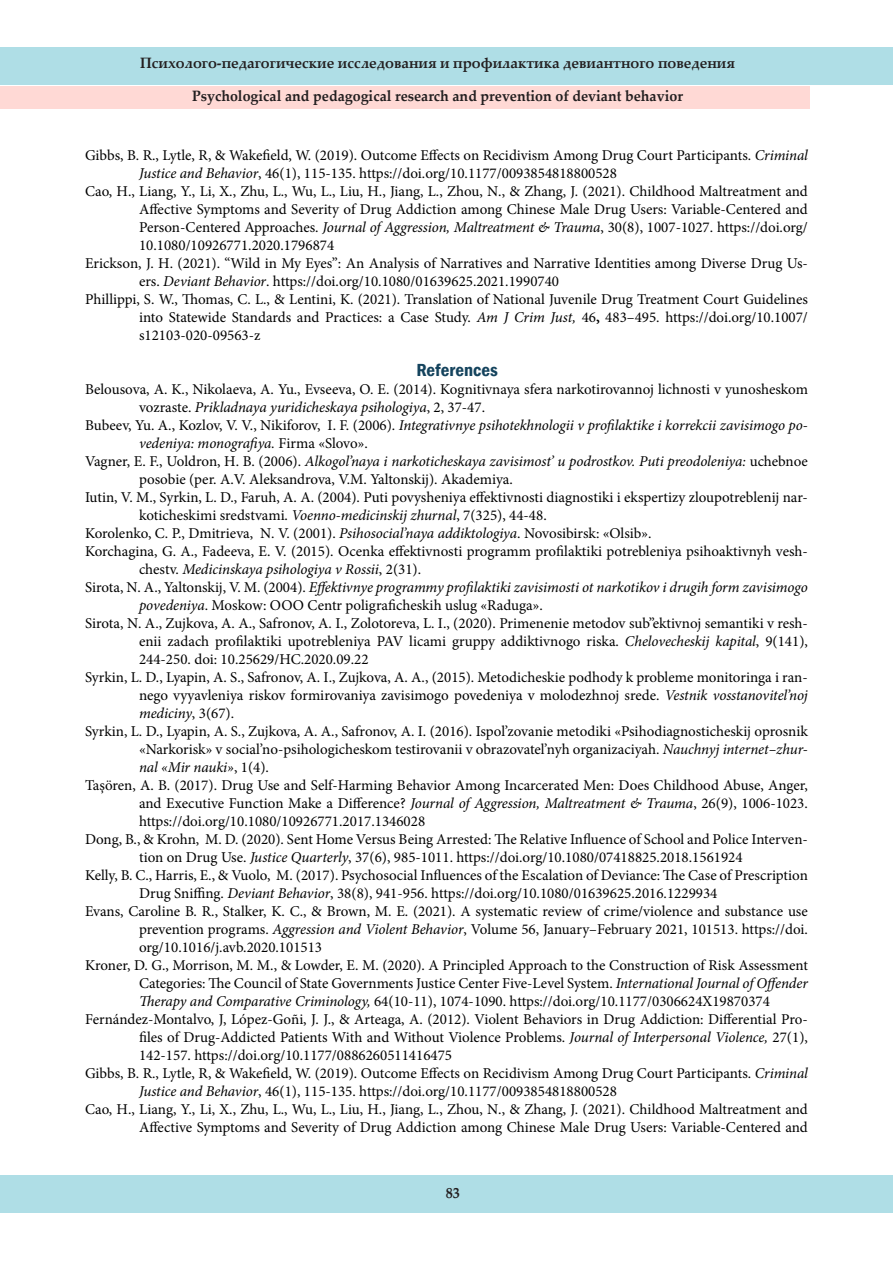
<style>
.page{position:relative;width:893px;height:1263px;background:#fff}
.page>*{position:absolute;margin:0;border:0;box-sizing:border-box;transform-origin:0 0}
.Текст_статьи{font:600 condensed 18px "Franklin Gothic";color:#14435d;scale:1.05 1}
.список_литературы{font:15px/18px "Minion Pro";color:#000}
.список_литературы-2{font:italic 15px/18px "Minion Pro";letter-spacing:-.01em;color:#000}
.t1{font:700 15px "Palatino Linotype";color:#231f20;scale:.95 1}
.s1{font-style:italic}
.s2{font-weight:700}
.s3{font-style:normal}
</style>
<div class="page">
<div style="left:0;top:48px;width:893px;height:37px;background:#afdee6"></div>
<div style="left:0;top:1175px;width:893px;height:38px;background:#afdee6"></div>
<div style="left:0;top:87px;width:810px;height:22px;background:#ffd9d5"></div>
<p class="t1" style="left:140px;top:53px;width:628px">Психолого-педагогические исследования и профилактика девиантного поведения</p>
<p class="t1" style="left:192px;top:85px;width:518px">Psychological and pedagogical research and prevention of deviant behavior</p>
<p class="список_литературы" style="left:139px;top:146px;width:670px;text-indent:-54px">Gibbs, B. R., Lytle, R, &amp; Wakefield, W. (2019). Outcome Effects on Recidivism Among Drug Court Participants. <span class="s1">Criminal<br>Justice and Behavior</span>, 46(1), 115-135. https://doi.org/10.1177/0093854818800528</p>
<p class="список_литературы" style="left:139px;top:182px;width:670px;text-align:justify;text-indent:-54px">Cao, H., Liang, Y., Li, X., Zhu, L., Wu, L., Liu, H., Jiang, L., Zhou, N., &amp; Zhang, J. (2021). Childhood Maltreatment and Affective Symptoms and Severity of Drug Addiction among Chinese Male Drug Users: Variable-Centered and Person-Centered Approaches. <span class="s1">Journal of Aggression, Maltreatment &amp; Trauma</span>, 30(8), 1007-1027. https://doi.org/ 10.1080/10926771.2020.1796874</p>
<p class="список_литературы" style="left:139px;top:254px;width:670px;text-indent:-54px">Erickson, J. H. (2021). “Wild in My Eyes”: An Analysis of Narratives and Narrative Identities among Diverse Drug Us&shy;ers. <span class="s1">Deviant Behavior</span>. https://doi.org/10.1080/01639625.2021.1990740</p>
<p class="список_литературы" style="left:139px;top:290px;width:670px;text-align:justify;text-indent:-54px">Phillippi, S. W., Thomas, C. L., &amp; Lentini, K. (2021). Translation of National Juvenile Drug Treatment Court Guidelines into Statewide Standards and Practices: a Case Study. <span class="s1">Am J Crim Just,</span> 46<span class="s2">,</span> 483–495. https://doi.org/10.1007/ s12103-020-09563-z</p>
<p class="Текст_статьи" style="left:416px;top:358px;width:79px">References</p>
<p class="список_литературы" style="left:139px;top:380px;width:670px;text-indent:-54px">Belousova, A. K., Nikolaeva, A. Yu., Evseeva, O. E. (2014). Kognitivnaya sfera narkotirovannoj lichnosti v yunosheskom vozraste. <span class="s1">Prikladnaya yuridicheskaya psihologiya</span>, 2, 37-47.</p>
<p class="список_литературы-2" style="left:139px;top:416px;width:670px;text-indent:-54px"><span class="s3">Bubeev, Yu. A., Kozlov, V. V., Nikiforov, I. F. (2006).</span> Integrativnye psihotekhnologii v profilaktike i korrekcii zavisimogo po&shy;vedeniya: monografiya. <span class="s3">Firma «Slovo».</span></p>
<p class="список_литературы" style="left:139px;top:452px;width:670px;text-indent:-54px">Vagner, E. F., Uoldron, H. B. (2006). <span class="s1">Alkogol’naya i narkoticheskaya zavisimost’ u podrostkov. Puti preodoleniya:</span> uchebnoe posobie (per. A.V. Aleksandrova, V.M. Yaltonskij). Akademiya.</p>
<p class="список_литературы" style="left:139px;top:488px;width:670px;text-indent:-54px">Iutin, V. M., Syrkin, L. D., Faruh, A. A. (2004). Puti povysheniya effektivnosti diagnostiki i ekspertizy zloupotreblenij nar&shy;koticheskimi sredstvami. <span class="s1">Voenno-medicinskij zhurnal</span>, 7(325), 44-48.</p>
<p class="список_литературы" style="left:85px;top:524px;width:568px">Korolenko, C. P., Dmitrieva, N. V. (2001). <span class="s1">Psihosocial’naya addiktologiya</span>. Novosibirsk: «Olsib».</p>
<p class="список_литературы" style="left:139px;top:542px;width:670px;text-indent:-54px">Korchagina, G. A., Fadeeva, E. V. (2015). Ocenka effektivnosti programm profilaktiki potrebleniya psihoaktivnyh vesh&shy;chestv. <span class="s1">Medicinskaya psihologiya v Rossii</span>, 2(31).</p>
<p class="список_литературы-2" style="left:139px;top:578px;width:670px;text-indent:-54px"><span class="s3">Sirota, N. A., Yaltonskij, V. M. (2004).</span> Effektivnye programmy profilaktiki zavisimosti ot narkotikov i drugih form zavisimogo povedeniya<span class="s3">. Moskow: OOO Centr poligraficheskih uslug «Raduga».</span></p>
<p class="список_литературы" style="left:139px;top:614px;width:670px;text-align:justify;text-indent:-54px">Sirota, N. A., Zujkova, A. A., Safronov, A. I., Zolotoreva, L. I., (2020). Primenenie metodov sub”ektivnoj semantiki v resh&shy;enii zadach profilaktiki upotrebleniya PAV licami gruppy addiktivnogo riska. <span class="s1">Chelovecheskij kapital</span>, 9(141), 244-250. doi: 10.25629/HC.2020.09.22</p>
<p class="список_литературы" style="left:139px;top:668px;width:670px;text-align:justify;text-indent:-54px">Syrkin, L. D., Lyapin, A. S., Safronov, A. I., Zujkova, A. A., (2015). Metodicheskie podhody k probleme monitoringa i ran&shy;nego vyyavleniya riskov formirovaniya zavisimogo povedeniya v molodezhnoj srede. <span class="s1">Vestnik vosstanovitel’noj mediciny</span>, 3(67).</p>
<p class="список_литературы" style="left:139px;top:722px;width:670px;text-align:justify;text-indent:-54px">Syrkin, L. D., Lyapin, A. S., Zujkova, A. A., Safronov, A. I. (2016). Ispol’zovanie metodiki «Psihodiagnosticheskij oprosnik «Narkorisk» v social’no-psihologicheskom testirovanii v obrazovatel’nyh organizaciyah. <span class="s1">Nauchnyj internet–zhur&shy;nal «Mir nauki»</span>, 1(4).</p>
<p class="список_литературы" style="left:139px;top:776px;width:670px;text-align:justify;text-indent:-54px">Taşören, A. B. (2017). Drug Use and Self-Harming Behavior Among Incarcerated Men: Does Childhood Abuse, Anger, and Executive Function Make a Difference? <span class="s1">Journal of Aggression, Maltreatment &amp; Trauma</span>, 26(9), 1006-1023. https://doi.org/10.1080/10926771.2017.1346028</p>
<p class="список_литературы" style="left:139px;top:830px;width:670px;text-indent:-54px">Dong, B., &amp; Krohn, M. D. (2020). Sent Home Versus Being Arrested: The Relative Influence of School and Police Interven&shy;tion on Drug Use. <span class="s1">Justice Quarterly</span>, 37(6), 985-1011. https://doi.org/10.1080/07418825.2018.1561924</p>
<p class="список_литературы" style="left:139px;top:866px;width:670px;text-indent:-54px">Kelly, B. C., Harris, E., &amp; Vuolo, M. (2017). Psychosocial Influences of the Escalation of Deviance: The Case of Prescription<br>Drug Sniffing. <span class="s1">Deviant Behavior</span>, 38(8), 941-956. https://doi.org/10.1080/01639625.2016.1229934</p>
<p class="список_литературы" style="left:139px;top:902px;width:670px;text-align:justify;text-indent:-54px">Evans, Caroline B. R., Stalker, K. C., &amp; Brown, M. E. (2021). A systematic review of crime/violence and substance use prevention programs. <span class="s1">Aggression and Violent Behavior</span>, Volume 56, January–February 2021, 101513. https://doi. org/10.1016/j.avb.2020.101513</p>
<p class="список_литературы" style="left:139px;top:956px;width:670px;text-align:justify;text-indent:-54px">Kroner, D. G., Morrison, M. M., &amp; Lowder, E. M. (2020). A Principled Approach to the Construction of Risk Assessment Categories: The Council of State Governments Justice Center Five-Level System. <span class="s1">International Journal of Offender Therapy and Comparative Criminology,</span> 64(10-11), 1074-1090. https://doi.org/10.1177/0306624X19870374</p>
<p class="список_литературы" style="left:139px;top:1010px;width:670px;text-align:justify;text-indent:-54px">Fernández-Montalvo, J, López-Goñi, J. J., &amp; Arteaga, A. (2012). Violent Behaviors in Drug Addiction: Differential Pro&shy;files of Drug-Addicted Patients With and Without Violence Problems. <span class="s1">Journal of Interpersonal Violence,</span> 27(1), 142-157. https://doi.org/10.1177/0886260511416475</p>
<p class="список_литературы" style="left:139px;top:1064px;width:670px;text-indent:-54px">Gibbs, B. R., Lytle, R, &amp; Wakefield, W. (2019). Outcome Effects on Recidivism Among Drug Court Participants. <span class="s1">Criminal<br>Justice and Behavior</span>, 46(1), 115-135. https://doi.org/10.1177/0093854818800528</p>
<p class="список_литературы" style="left:85px;top:1100px;width:724px;text-align:right">Cao, H., Liang, Y., Li, X., Zhu, L., Wu, L., Liu, H., Jiang, L., Zhou, N., &amp; Zhang, J. (2021). Childhood Maltreatment and<br>Affective Symptoms and Severity of Drug Addiction among Chinese Male Drug Users: Variable-Centered and</p>
<p class="t1" style="left:446px;top:1182px;width:16px">83</p>
</div>
